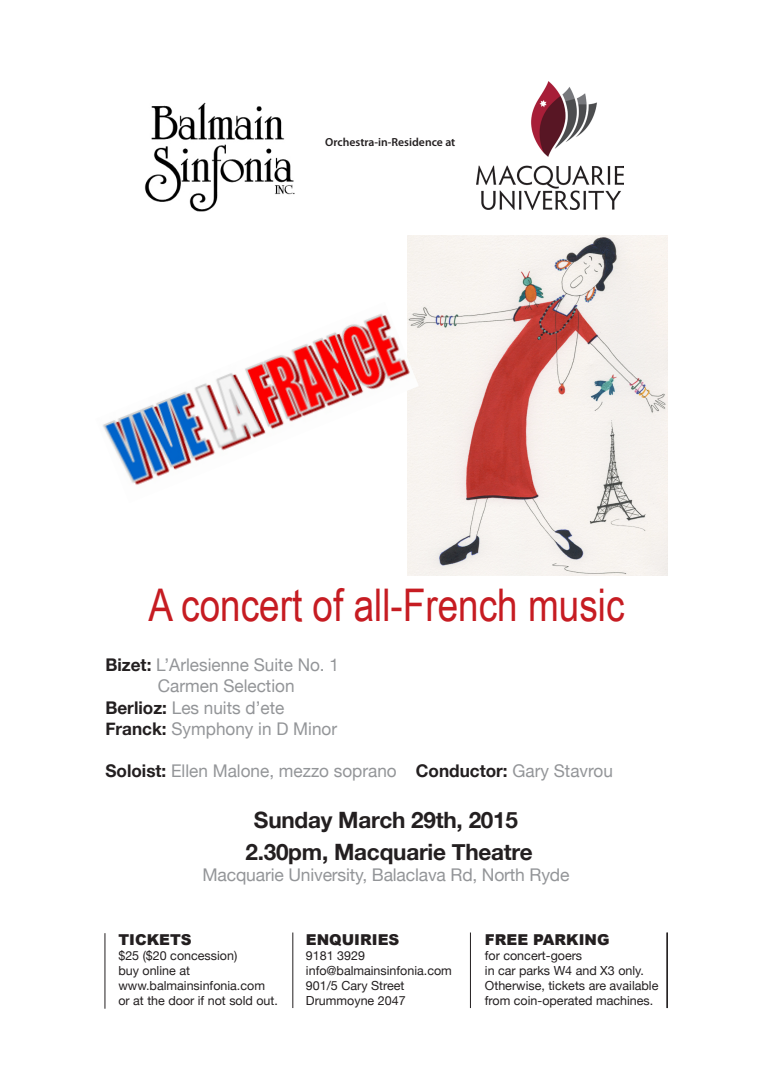
<style>
.page{position:relative;width:773px;height:1081px;background:#fff}
.page>*{position:absolute;margin:0;border:0;box-sizing:border-box;transform-origin:0 0}
.t1{font:45px "Arial Narrow";color:#c61c22}
.t2{font:700 22.5px "Helvetica Neue";letter-spacing:-.01em;color:#231f20}
.t3{font:17.5px "Helvetica Neue";color:#939598}
.t4{font:900 15px "Arial";color:#231f20}
.t5{font:12.5px/15px "Helvetica Neue";color:#231f20}
.t6{font:600 11.75px "Myriad Pro";color:#231f20}
.s1{font-weight:700;color:#231f20}
</style>
<div class="page">
<img style="left:144px;top:102px;width:151px;height:110px">
<hr style="left:105px;top:933px;width:1px;height:75px;background:#231f20">
<hr style="left:292px;top:932px;width:1px;height:76px;background:#231f20">
<hr style="left:470px;top:932px;width:1px;height:76px;background:#231f20">
<hr style="left:667px;top:932px;width:1px;height:76px;background:#231f20">
<hr style="left:666px;top:932px;width:1px;height:76px;background:#231f20">
<img style="left:476px;top:82px;width:147px;height:127px">
<img style="left:407px;top:236px;width:260px;height:340px">
<img style="left:103px;top:302px;width:316px;height:201px">
<p class="t6" style="left:325px;top:135px;width:132px">Orchestra-in-Residence at</p>
<p class="t1" style="left:148px;top:572px;width:477px">A concert of all-French music</p>
<p class="t3" style="left:105px;top:652px;width:235px"><span class="s1">Bizet:</span> L’Arlesienne Suite No. 1</p>
<p class="t3" style="left:158px;top:673px;width:138px">Carmen Selection</p>
<p class="t3" style="left:105px;top:695px;width:180px"><span class="s1">Berlioz:</span> Les nuits d’ete</p>
<p class="t3" style="left:105px;top:716px;width:233px"><span class="s1">Franck:</span> Symphony in D Minor</p>
<p class="t3" style="left:105px;top:758px;width:509px"><span class="s1">Soloist:</span> Ellen Malone, mezzo soprano <span class="s1">Conductor:</span> Gary Stavrou</p>
<p class="t2" style="left:254px;top:802px;width:265px">Sunday March 29th, 2015</p>
<p class="t2" style="left:245px;top:834px;width:289px">2.30pm, Macquarie Theatre</p>
<p class="t3" style="left:202px;top:862px;width:368px">Macquarie University, Balaclava Rd, North Ryde</p>
<p class="t4" style="left:118px;top:928px;width:75px">TICKETS</p>
<p class="t5" style="left:118px;top:948px;width:120px">$25 ($20 concession)</p>
<p class="t5" style="left:118px;top:963px;width:73px">buy online at</p>
<p class="t5" style="left:118px;top:978px;width:161px">www.balmainsinfonia.com or at the door if not sold out.</p>
<p class="t4" style="left:306px;top:928px;width:95px">ENQUIRIES</p>
<p class="t5" style="left:306px;top:948px;width:61px">9181 3929</p>
<p class="t5" style="left:306px;top:963px;width:147px">info@balmainsinfonia.com</p>
<p class="t5" style="left:306px;top:978px;width:100px">901/5 Cary Street</p>
<p class="t5" style="left:306px;top:993px;width:101px">Drummoyne 2047</p>
<p class="t4" style="left:485px;top:928px;width:126px">FREE PARKING</p>
<p class="t5" style="left:485px;top:948px;width:99px">for concert-goers</p>
<p class="t5" style="left:485px;top:963px;width:161px">in car parks W4 and X3 only.</p>
<p class="t5" style="left:485px;top:978px;width:175px">Otherwise, tickets are available</p>
<p class="t5" style="left:485px;top:993px;width:170px">from coin-operated machines.</p>
</div>
